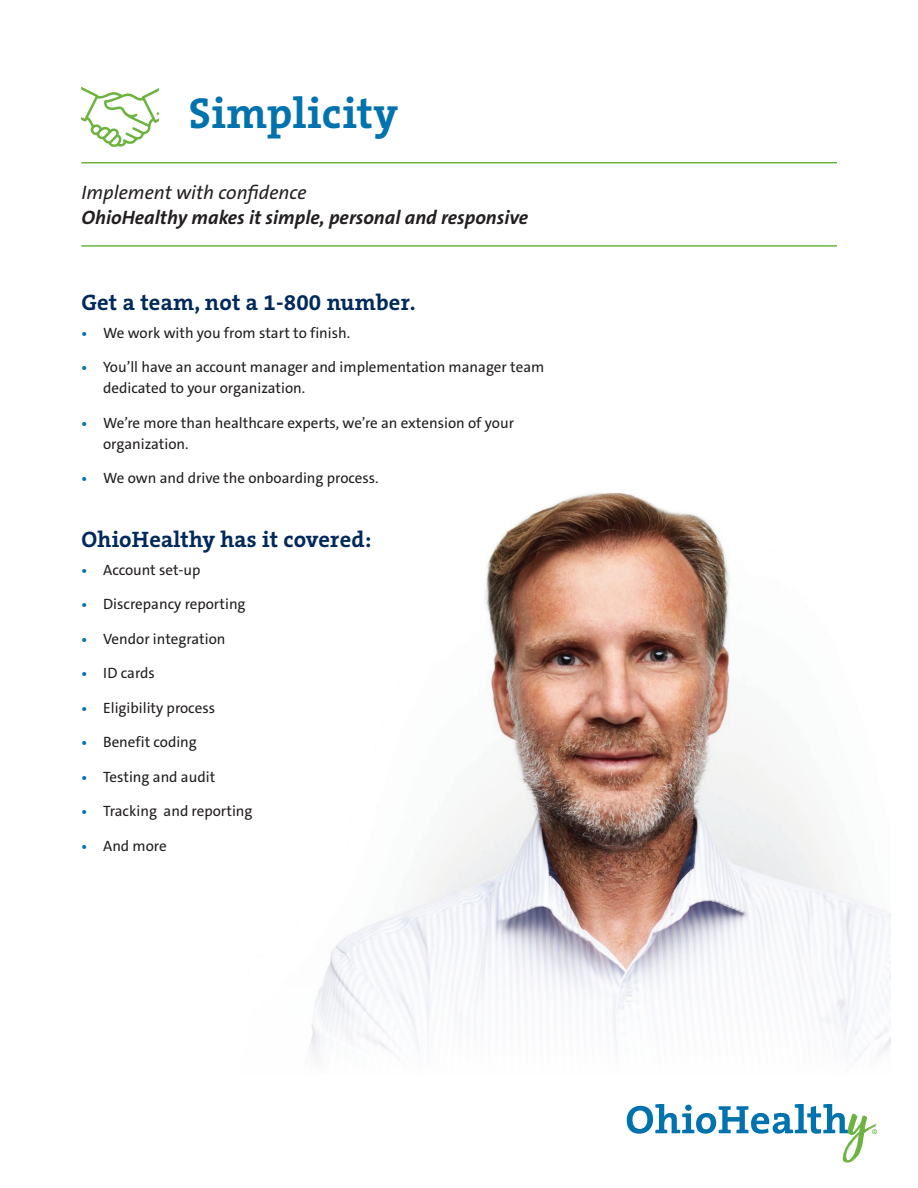
<style>
.page{position:relative;width:918px;height:1188px;background:#fff}
.page>*{position:absolute;margin:0;border:0;box-sizing:border-box;transform-origin:0 0}
.t1{font:700 43.5px "The Serif B W7";letter-spacing:.01em;color:#0073ae}
.t2{font:700 22.5px "The Serif B W7";letter-spacing:.01em;color:#00295c}
.t3{font:italic 700 19.5px "The Sans C5";color:#231f20}
.t4{font:italic 19.5px "The Sans C5";color:#231f20}
.t5{font:15px/21px "The Sans C5";color:#231f20}
.s1{font-weight:700;font-size:13.5px;color:#0073ae}
</style>
<div class="page">
<img style="left:309px;top:492px;width:582px;height:568px">
<svg style="left:81px;top:87px;width:78px;height:60px"></svg>
<hr style="left:81px;top:162px;width:756px;height:2px;background:#6cb43f">
<hr style="left:81px;top:245px;width:756px;height:2px;background:#6cb43f">
<svg style="left:627px;top:1104px;width:250px;height:58px"></svg>
<h1 class="t1" style="left:189px;top:85px;width:211px">Simplicity</h1>
<h3 class="t4" style="left:82px;top:180px;width:227px">Implement with confidence</h3>
<h3 class="t3" style="left:82px;top:205px;width:448px">OhioHealthy makes it simple, personal and responsive</h3>
<h2 class="t2" style="left:82px;top:287px;width:336px">Get a team, not a 1-800 number.</h2>
<p class="t5" style="left:82px;top:322px;width:270px"><span class="s1">•</span> We work with you from start to finish.</p>
<p class="t5" style="left:103px;top:357px;width:443px;text-indent:-22px"><span class="s1">•</span> You’ll have an account manager and implementation manager team dedicated to your organization.</p>
<p class="t5" style="left:103px;top:412px;width:412px;text-indent:-22px"><span class="s1">•</span> We’re more than healthcare experts, we’re an extension of your organization.</p>
<p class="t5" style="left:82px;top:468px;width:299px"><span class="s1">•</span> We own and drive the onboarding process.</p>
<h2 class="t2" style="left:82px;top:524px;width:292px">OhioHealthy has it covered:</h2>
<p class="t5" style="left:82px;top:559px;width:120px"><span class="s1">•</span> Account set-up</p>
<p class="t5" style="left:82px;top:594px;width:166px"><span class="s1">•</span> Discrepancy reporting</p>
<p class="t5" style="left:82px;top:628px;width:145px"><span class="s1">•</span> Vendor integration</p>
<p class="t5" style="left:82px;top:663px;width:75px"><span class="s1">•</span> ID cards</p>
<p class="t5" style="left:82px;top:697px;width:135px"><span class="s1">•</span> Eligibility process</p>
<p class="t5" style="left:82px;top:732px;width:117px"><span class="s1">•</span> Benefit coding</p>
<p class="t5" style="left:82px;top:766px;width:135px"><span class="s1">•</span> Testing and audit</p>
<p class="t5" style="left:82px;top:801px;width:173px"><span class="s1">•</span> Tracking and reporting</p>
<p class="t5" style="left:82px;top:835px;width:87px"><span class="s1">•</span> And more</p>
</div>
